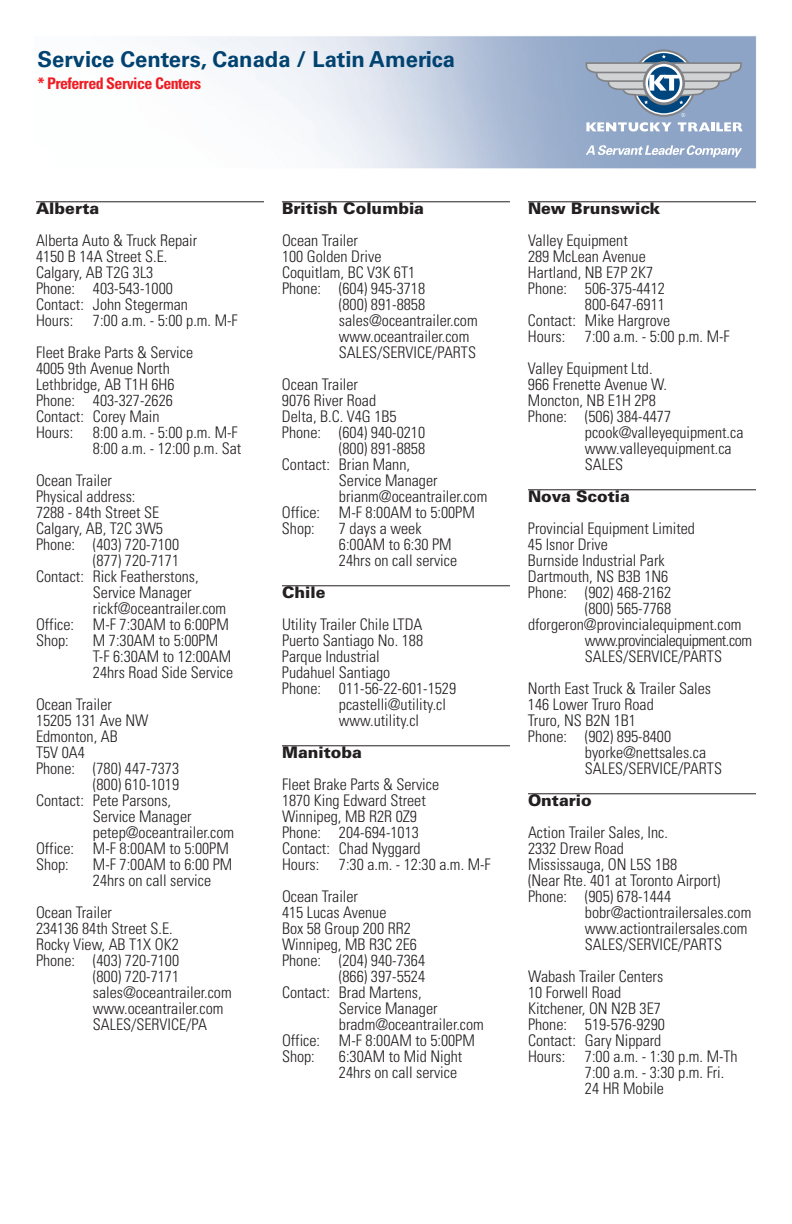
<style>
.page{position:relative;width:792px;height:1224px;background:#fff}
.page>*{position:absolute;margin:0;border:0;box-sizing:border-box;transform-origin:0 0}
.t1{font:700 22px "Univers";color:#004270}
.t2{font:300 condensed 16px/16px "Univers";color:#231f20}
.t3{font:900 16px "Univers";color:#231f20}
.t4{font:300 condensed 16px "Univers";letter-spacing:-.03em;color:#231f20}
.t5{font:700 condensed 16px "Univers";letter-spacing:-.035em;color:#ee1d23}
</style>
<div class="page">
<svg style="left:586px;top:122px;width:86px;height:9px"></svg>
<svg style="left:632px;top:49px;width:64px;height:68px"></svg>
<svg style="left:634px;top:52px;width:59px;height:62px"></svg>
<svg style="left:678px;top:113px;width:65px;height:18px"></svg>
<svg style="left:586px;top:55px;width:156px;height:49px;background:#96a7bb"></svg>
<svg style="left:586px;top:145px;width:156px;height:12px"></svg>
<hr style="left:36px;top:201px;width:228px;height:1px;background:#231f20">
<hr style="left:282px;top:201px;width:228px;height:1px;background:#231f20">
<hr style="left:282px;top:585px;width:228px;height:1px;background:#231f20">
<hr style="left:282px;top:745px;width:228px;height:1px;background:#231f20">
<hr style="left:528px;top:201px;width:228px;height:1px;background:#231f20">
<hr style="left:528px;top:489px;width:228px;height:1px;background:#231f20">
<hr style="left:528px;top:793px;width:228px;height:1px;background:#231f20">
<h1 class="t1" style="left:38px;top:51px;width:419px">Service Centers, Canada / Latin America</h1>
<p class="t5" style="left:38px;top:78px;width:165px">* Preferred Service Centers</p>
<p class="t3" style="left:36px;top:203px;width:65px">Alberta</p>
<p class="t2" style="left:36px;top:234px;width:203px">Alberta Auto &amp; Truck Repair<br>4150 B 14A Street S.E.<br>Calgary, AB T2G 3L3<br>Phone: 403-543-1000<br>Contact: John Stegerman<br>Hours: 7:00 a.m. - 5:00 p.m. M-F</p>
<p class="t2" style="left:36px;top:346px;width:159px">Fleet Brake Parts &amp; Service</p>
<p class="t2" style="left:36px;top:362px;width:135px">4005 9th Avenue North</p>
<p class="t2" style="left:36px;top:378px;width:140px">Lethbridge, AB T1H 6H6</p>
<p class="t2" style="left:36px;top:394px;width:138px">Phone: 403-327-2626</p>
<p class="t2" style="left:36px;top:410px;width:125px">Contact: Corey Main</p>
<p class="t2" style="left:36px;top:426px;width:203px">Hours: 8:00 a.m. - 5:00 p.m. M-F</p>
<p class="t2" style="left:93px;top:442px;width:150px">8:00 a.m. - 12:00 p.m. Sat</p>
<p class="t2" style="left:36px;top:474px;width:78px">Ocean Trailer</p>
<p class="t2" style="left:36px;top:490px;width:101px">Physical address:</p>
<p class="t2" style="left:36px;top:506px;width:125px">7288 - 84th Street SE</p>
<p class="t2" style="left:36px;top:522px;width:129px">Calgary, AB, T2C 3W5</p>
<p class="t2" style="left:36px;top:538px;width:145px">Phone: (403) 720-7100</p>
<p class="t2" style="left:93px;top:554px;width:88px">(877) 720-7171</p>
<p class="t2" style="left:36px;top:570px;width:164px">Contact: Rick Featherstons,</p>
<p class="t2" style="left:93px;top:586px;width:100px">Service Manager</p>
<p class="t2" style="left:93px;top:602px;width:135px">rickf@oceantrailer.com</p>
<p class="t2" style="left:36px;top:618px;width:194px">Office: M-F 7:30AM to 6:00PM</p>
<p class="t2" style="left:36px;top:634px;width:34px">Shop:</p>
<p class="t2" style="left:93px;top:634px;width:142px">M 7:30AM to 5:00PM<br>T-F 6:30AM to 12:00AM<br>24hrs Road Side Service</p>
<p class="t2" style="left:36px;top:698px;width:78px">Ocean Trailer</p>
<p class="t2" style="left:36px;top:714px;width:114px">15205 131 Ave NW</p>
<p class="t2" style="left:36px;top:730px;width:83px">Edmonton, AB</p>
<p class="t2" style="left:36px;top:746px;width:50px">T5V 0A4</p>
<p class="t2" style="left:36px;top:762px;width:145px">Phone: (780) 447-7373</p>
<p class="t2" style="left:93px;top:778px;width:88px">(800) 610-1019</p>
<p class="t2" style="left:36px;top:794px;width:137px">Contact: Pete Parsons,</p>
<p class="t2" style="left:93px;top:810px;width:100px">Service Manager</p>
<p class="t2" style="left:93px;top:826px;width:143px">petep@oceantrailer.com</p>
<p class="t2" style="left:36px;top:842px;width:194px">Office: M-F 8:00AM to 5:00PM</p>
<p class="t2" style="left:36px;top:858px;width:34px">Shop:</p>
<p class="t2" style="left:93px;top:858px;width:141px">M-F 7:00AM to 6:00 PM<br>24hrs on call service</p>
<p class="t2" style="left:36px;top:906px;width:78px">Ocean Trailer</p>
<p class="t2" style="left:36px;top:922px;width:138px">234136 84th Street S.E.</p>
<p class="t2" style="left:36px;top:938px;width:144px">Rocky View, AB T1X OK2</p>
<p class="t2" style="left:36px;top:954px;width:145px">Phone: (403) 720-7100</p>
<p class="t2" style="left:93px;top:970px;width:88px">(800) 720-7171</p>
<p class="t2" style="left:93px;top:986px;width:140px">sales@oceantrailer.com</p>
<p class="t2" style="left:93px;top:1002px;width:132px">www.oceantrailer.com</p>
<p class="t2" style="left:93px;top:1018px;width:115px">SALES/SERVICE/PA</p>
<p class="t3" style="left:282px;top:203px;width:144px">British Columbia</p>
<p class="t2" style="left:282px;top:234px;width:78px">Ocean Trailer</p>
<p class="t2" style="left:282px;top:250px;width:101px">100 Golden Drive</p>
<p class="t2" style="left:282px;top:266px;width:135px">Coquitlam, BC V3K 6T1</p>
<p class="t2" style="left:282px;top:282px;width:145px">Phone: (604) 945-3718</p>
<p class="t2" style="left:339px;top:298px;width:88px">(800) 891-8858</p>
<p class="t2" style="left:339px;top:314px;width:140px">sales@oceantrailer.com</p>
<p class="t2" style="left:339px;top:330px;width:132px">www.oceantrailer.com</p>
<p class="t2" style="left:339px;top:346px;width:139px">SALES/SERVICE/PARTS</p>
<p class="t2" style="left:282px;top:378px;width:78px">Ocean Trailer</p>
<p class="t2" style="left:282px;top:394px;width:96px">9076 River Road</p>
<p class="t2" style="left:282px;top:410px;width:116px">Delta, B.C. V4G 1B5</p>
<p class="t2" style="left:282px;top:426px;width:145px">Phone: (604) 940-0210</p>
<p class="t2" style="left:339px;top:442px;width:88px">(800) 891-8858</p>
<p class="t2" style="left:282px;top:458px;width:130px">Contact: Brian Mann,</p>
<p class="t2" style="left:339px;top:474px;width:100px">Service Manager</p>
<p class="t2" style="left:339px;top:490px;width:150px">brianm@oceantrailer.com</p>
<p class="t2" style="left:282px;top:506px;width:194px">Office: M-F 8:00AM to 5:00PM</p>
<p class="t2" style="left:282px;top:522px;width:34px">Shop:</p>
<p class="t2" style="left:339px;top:522px;width:120px">7 days a week<br>6:00AM to 6:30 PM<br>24hrs on call service</p>
<p class="t3" style="left:282px;top:587px;width:45px">Chile</p>
<p class="t2" style="left:282px;top:618px;width:142px">Utility Trailer Chile LTDA</p>
<p class="t2" style="left:282px;top:634px;width:143px">Puerto Santiago No. 188</p>
<p class="t2" style="left:282px;top:650px;width:99px">Parque Industrial</p>
<p class="t2" style="left:282px;top:666px;width:110px">Pudahuel Santiago</p>
<p class="t2" style="left:282px;top:682px;width:176px">Phone: 011-56-22-601-1529</p>
<p class="t2" style="left:339px;top:698px;width:109px">pcastelli@utility.cl</p>
<p class="t2" style="left:339px;top:714px;width:82px">www.utility.cl</p>
<p class="t3" style="left:282px;top:747px;width:81px">Manitoba</p>
<p class="t2" style="left:282px;top:778px;width:210px">Fleet Brake Parts &amp; Service<br>1870 King Edward Street<br>Winnipeg, MB R2R 0Z9<br>Phone: 204-694-1013<br>Contact: Chad Nyggard<br>Hours: 7:30 a.m. - 12:30 a.m. M-F</p>
<p class="t2" style="left:282px;top:890px;width:78px">Ocean Trailer</p>
<p class="t2" style="left:282px;top:906px;width:106px">415 Lucas Avenue</p>
<p class="t2" style="left:282px;top:922px;width:130px">Box 58 Group 200 RR2</p>
<p class="t2" style="left:282px;top:938px;width:136px">Winnipeg, MB R3C 2E6</p>
<p class="t2" style="left:282px;top:954px;width:145px">Phone: (204) 940-7364</p>
<p class="t2" style="left:339px;top:970px;width:88px">(866) 397-5524</p>
<p class="t2" style="left:282px;top:986px;width:141px">Contact: Brad Martens,</p>
<p class="t2" style="left:339px;top:1002px;width:100px">Service Manager</p>
<p class="t2" style="left:339px;top:1018px;width:146px">bradm@oceantrailer.com</p>
<p class="t2" style="left:282px;top:1034px;width:194px">Office: M-F 8:00AM to 5:00PM</p>
<p class="t2" style="left:282px;top:1050px;width:34px">Shop:</p>
<p class="t2" style="left:339px;top:1050px;width:125px">6:30AM to Mid Night<br>24hrs on call service</p>
<p class="t3" style="left:528px;top:203px;width:134px">New Brunswick</p>
<p class="t2" style="left:528px;top:234px;width:101px">Valley Equipment</p>
<p class="t2" style="left:528px;top:250px;width:119px">289 McLean Avenue</p>
<p class="t2" style="left:528px;top:266px;width:127px">Hartland, NB E7P 2K7</p>
<p class="t2" style="left:528px;top:282px;width:138px">Phone: 506-375-4412</p>
<p class="t2" style="left:585px;top:298px;width:81px">800-647-6911</p>
<p class="t2" style="left:528px;top:314px;width:144px">Contact: Mike Hargrove</p>
<p class="t2" style="left:528px;top:330px;width:203px">Hours: 7:00 a.m. - 5:00 p.m. M-F</p>
<p class="t2" style="left:528px;top:362px;width:126px">Valley Equipment Ltd.</p>
<p class="t2" style="left:528px;top:378px;width:141px">966 Frenette Avenue W.</p>
<p class="t2" style="left:528px;top:394px;width:129px">Moncton, NB E1H 2P8</p>
<p class="t2" style="left:528px;top:410px;width:145px">Phone: (506) 384-4477</p>
<p class="t2" style="left:585px;top:426px;width:160px">pcook@valleyequipment.ca</p>
<p class="t2" style="left:585px;top:442px;width:148px">www.valleyequipment.ca</p>
<p class="t2" style="left:585px;top:458px;width:40px">SALES</p>
<p class="t3" style="left:528px;top:491px;width:104px">Nova Scotia</p>
<p class="t2" style="left:528px;top:522px;width:168px">Provincial Equipment Limited<br>45 Isnor Drive<br>Burnside Industrial Park<br>Dartmouth, NS B3B 1N6<br>Phone: (902) 468-2162</p>
<p class="t2" style="left:585px;top:602px;width:88px">(800) 565-7768</p>
<p class="t2" style="left:528px;top:618px;width:215px">dforgeron@provincialequipment.com</p>
<p class="t4" style="left:585px;top:635px;width:169px">www.provincialequipment.com</p>
<p class="t2" style="left:585px;top:650px;width:139px">SALES/SERVICE/PARTS</p>
<p class="t2" style="left:528px;top:682px;width:185px">North East Truck &amp; Trailer Sales<br>146 Lower Truro Road<br>Truro, NS B2N 1B1<br>Phone: (902) 895-8400</p>
<p class="t2" style="left:585px;top:746px;width:139px">byorke@nettsales.ca<br>SALES/SERVICE/PARTS</p>
<p class="t3" style="left:528px;top:795px;width:65px">Ontario</p>
<p class="t2" style="left:528px;top:826px;width:194px">Action Trailer Sales, Inc.<br>2332 Drew Road<br>Mississauga, ON L5S 1B8<br>(Near Rte. 401 at Toronto Airport)<br>Phone: (905) 678-1444</p>
<p class="t2" style="left:585px;top:906px;width:168px">bobr@actiontrailersales.com www.actiontrailersales.com<br>SALES/SERVICE/PARTS</p>
<p class="t2" style="left:528px;top:970px;width:137px">Wabash Trailer Centers</p>
<p class="t2" style="left:528px;top:986px;width:95px">10 Forwell Road</p>
<p class="t2" style="left:528px;top:1002px;width:134px">Kitchener, ON N2B 3E7</p>
<p class="t2" style="left:528px;top:1018px;width:138px">Phone: 519-576-9290</p>
<p class="t2" style="left:528px;top:1034px;width:135px">Contact: Gary Nippard</p>
<p class="t2" style="left:528px;top:1050px;width:211px">Hours: 7:00 a.m. - 1:30 p.m. M-Th</p>
<p class="t2" style="left:585px;top:1066px;width:141px">7:00 a.m. - 3:30 p.m. Fri.</p>
<p class="t2" style="left:585px;top:1082px;width:81px">24 HR Mobile</p>
</div>
